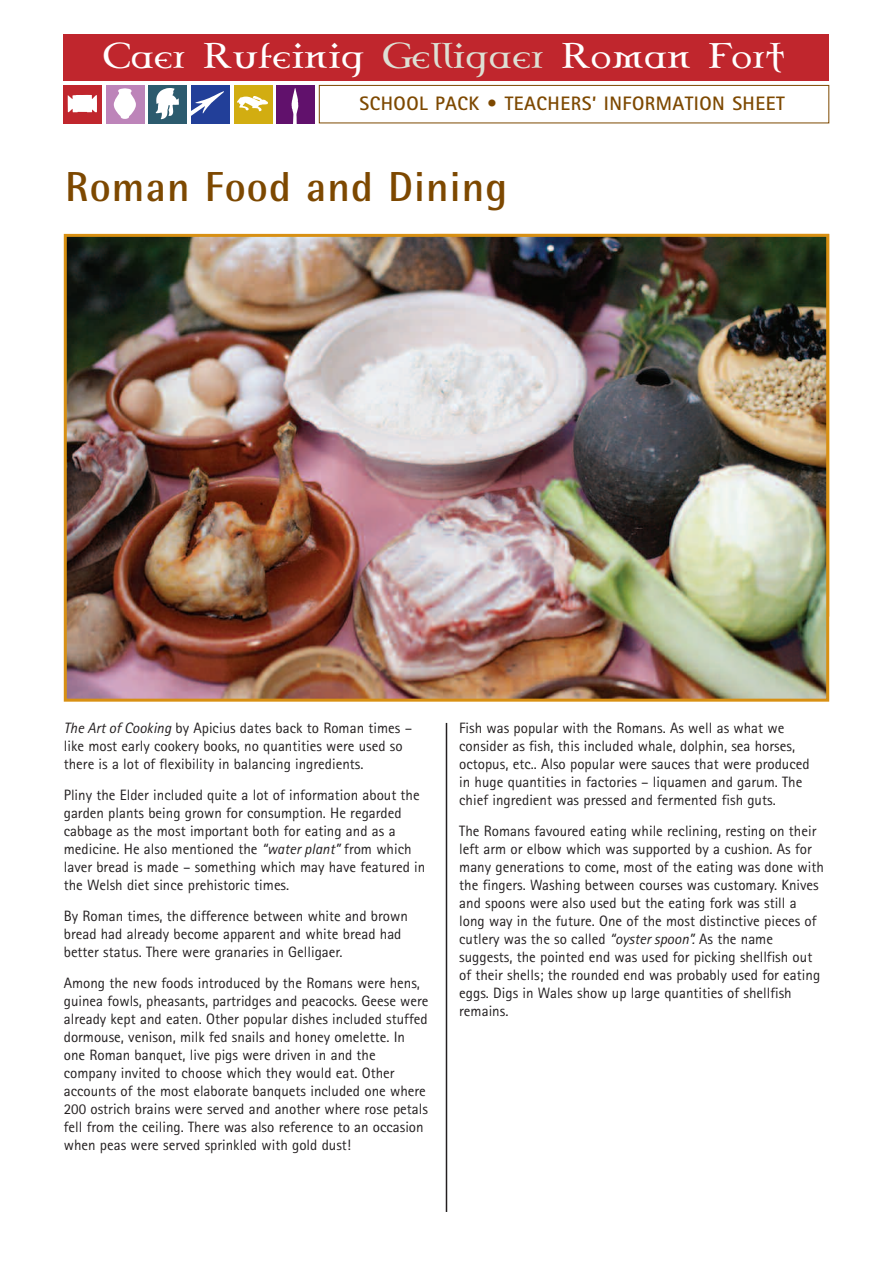
<style>
.page{position:relative;width:893px;height:1263px;background:#fff}
.page>*{position:absolute;margin:0;border:0;box-sizing:border-box;transform-origin:0 0}
.t1{font:700 42px "Rotis Semi Sans";letter-spacing:.025em;color:#7d4800}
.t2{font:31.5px "Celtic Garamondthe 2 nd";letter-spacing:.035em;color:#fff}
.t3{font:700 19.5px "Rotis Sans Serif";letter-spacing:.025em;color:#7d4800}
.t4{font:15px/18px "Rotis Sans Serif";color:#231f20}
.s1{color:#dde0d4}
.s2{font-style:italic}
</style>
<div class="page">
<div style="left:64px;top:34px;width:765px;height:47px;background:#c0262d"></div>
<div style="left:64px;top:85px;width:38px;height:38px;background:#c0262d"></div>
<svg style="left:68px;top:95px;width:29px;height:17px"></svg>
<div style="left:106px;top:85px;width:39px;height:38px;background:#bd84b9"></div>
<svg style="left:114px;top:88px;width:22px;height:31px"></svg>
<div style="left:149px;top:85px;width:38px;height:38px;background:#2c5b6e"></div>
<svg style="left:156px;top:88px;width:23px;height:31px"></svg>
<div style="left:191px;top:85px;width:39px;height:38px;background:#223f99"></div>
<svg style="left:191px;top:91px;width:33px;height:25px"></svg>
<div style="left:234px;top:85px;width:38px;height:38px;background:#d2ad11"></div>
<svg style="left:237px;top:96px;width:31px;height:15px"></svg>
<div style="left:276px;top:85px;width:39px;height:38px;background:#61116c"></div>
<svg style="left:292px;top:88px;width:6px;height:35px"></svg>
<div style="left:319px;top:85px;width:510px;height:38px;border:1px solid #7d4800"></div>
<hr style="left:446px;top:723px;width:1px;height:489px;background:#231f20">
<img style="left:68px;top:238px;width:757px;height:460px">
<div style="left:64px;top:234px;width:765px;height:468px;border:3px solid #d89013"></div>
<h2 class="t2" style="left:104px;top:37px;width:683px">Caer Rufeinig <span class="s1">Gelligaer</span> Roman Fort</h2>
<h3 class="t3" style="left:359px;top:97px;width:427px">SCHOOL PACK • TEACHERS’ INFORMATION SHEET</h3>
<h1 class="t1" style="left:65px;top:172px;width:444px">Roman Food and Dining</h1>
<p class="t4" style="left:64px;top:721px;width:350px"><span class="s2">The Art of Cooking</span> by Apicius dates back to Roman times – like most early cookery books, no quantities were used so there is a lot of flexibility in balancing ingredients.</p>
<p class="t4" style="left:64px;top:787px;width:363px">Pliny the Elder included quite a lot of information about the garden plants being grown for consumption. He regarded cabbage as the most important both for eating and as a medicine. He also mentioned the <span class="s2">“water plant”</span> from which laver bread is made – something which may have featured in the Welsh diet since prehistoric times.</p>
<p class="t4" style="left:64px;top:908px;width:346px">By Roman times, the difference between white and brown bread had already become apparent and white bread had better status. There were granaries in Gelligaer.</p>
<p class="t4" style="left:64px;top:975px;width:366px">Among the new foods introduced by the Romans were hens, guinea fowls, pheasants, partridges and peacocks. Geese were already kept and eaten. Other popular dishes included stuffed dormouse, venison, milk fed snails and honey omelette. In one Roman banquet, live pigs were driven in and the company invited to choose which they would eat. Other accounts of the most elaborate banquets included one where 200 ostrich brains were served and another where rose petals fell from the ceiling. There was also reference to an occasion when peas were served sprinkled with gold dust!</p>
<p class="t4" style="left:459px;top:721px;width:352px">Fish was popular with the Romans. As well as what we consider as fish, this included whale, dolphin, sea horses, octopus, etc.. Also popular were sauces that were produced in huge quantities in factories – liquamen and garum. The chief ingredient was pressed and fermented fish guts.</p>
<p class="t4" style="left:459px;top:823px;width:366px">The Romans favoured eating while reclining, resting on their left arm or elbow which was supported by a cushion. As for many generations to come, most of the eating was done with the fingers. Washing between courses was customary. Knives and spoons were also used but the eating fork was still a long way in the future. One of the most distinctive pieces of cutlery was the so called <span class="s2">“oyster spoon”.</span> As the name suggests, the pointed end was used for picking shellfish out of their shells; the rounded end was probably used for eating eggs. Digs in Wales show up large quantities of shellfish remains.</p>
</div>
